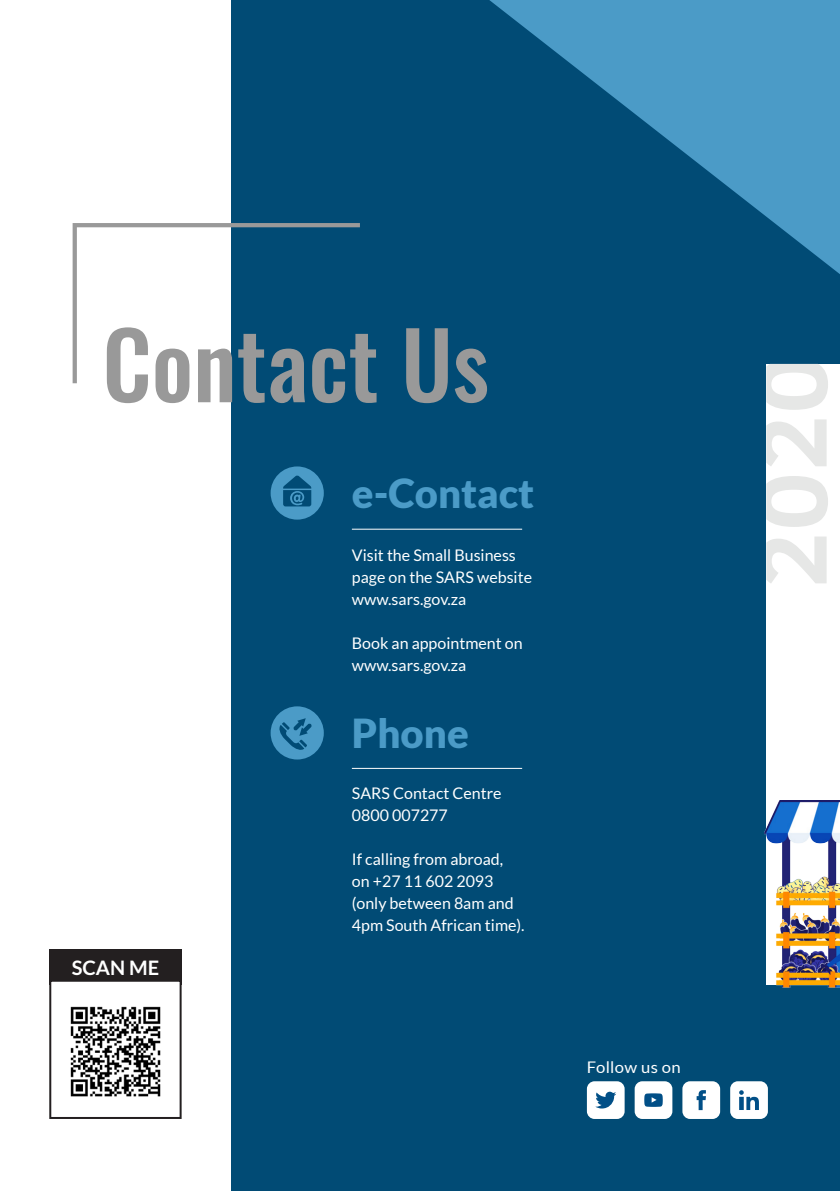
<style>
.page{position:relative;width:840px;height:1191px;background:#fff}
.page>*{position:absolute;margin:0;border:0;box-sizing:border-box;transform-origin:0 0}
.t1{font:900 40px "Lato";color:#4b9bc7}
.t2{font:700 20px "Lato";color:#fff}
.t3{font:16px/22px "Lato";color:#fff}
.t4{font:16px "Lato";letter-spacing:.02em;color:#fff;scale:1.04 1}
</style>
<div class="page">
<div style="left:231px;top:0;width:608px;height:1191px;background:#014b75"></div>
<svg style="left:489px;top:0;width:350px;height:274px"></svg>
<div style="left:765px;top:364px;width:74px;height:620px;background:#fff"></div>
<svg style="left:73px;top:223px;width:287px;height:160px"></svg>
<svg style="left:765px;top:364px;width:62px;height:219px"></svg>
<svg style="left:107px;top:327px;width:380px;height:76px"></svg>
<div style="left:270px;top:466px;width:53px;height:53px;background:#4b9bc7;border-radius:50%"></div>
<svg style="left:283px;top:475px;width:28px;height:31px"></svg>
<div style="left:270px;top:706px;width:53px;height:53px;background:#4b9bc7;border-radius:50%"></div>
<svg style="left:279px;top:718px;width:32px;height:32px"></svg>
<hr style="left:351px;top:768px;width:171px;height:1px;background:#fff">
<hr style="left:351px;top:528px;width:171px;height:1px;background:#fff">
<div style="left:49px;top:949px;width:132px;height:35px;background:#231f20"></div>
<div style="left:50px;top:980px;width:130px;height:138px;background:#fff"></div>
<div style="left:49px;top:979px;width:132px;height:140px;border:2px solid #231f20"></div>
<img style="left:70px;top:1006px;width:91px;height:91px">
<div style="left:586px;top:1081px;width:38px;height:38px;background:#fff;border-radius:8px"></div>
<svg style="left:595px;top:1091px;width:21px;height:17px"></svg>
<div style="left:634px;top:1081px;width:38px;height:38px;background:#fff;border-radius:8px"></div>
<svg style="left:644px;top:1093px;width:18px;height:13px"></svg>
<div style="left:682px;top:1081px;width:37px;height:38px;background:#fff;border-radius:8px"></div>
<svg style="left:696px;top:1090px;width:9px;height:20px"></svg>
<div style="left:729px;top:1081px;width:38px;height:38px;background:#fff;border-radius:8px"></div>
<svg style="left:739px;top:1090px;width:19px;height:20px"></svg>
<img style="left:764px;top:800px;width:75px;height:187px">
<p class="t2" style="left:72px;top:956px;width:89px">SCAN ME</p>
<p class="t1" style="left:351px;top:469px;width:184px">e-Contact</p>
<p class="t3" style="left:351px;top:544px;width:165px">Visit the Small Business</p>
<p class="t3" style="left:351px;top:566px;width:182px">page on the SARS website www.sars.gov.za</p>
<p class="t3" style="left:351px;top:632px;width:172px">Book an appointment on www.sars.gov.za</p>
<p class="t1" style="left:351px;top:709px;width:118px">Phone</p>
<p class="t3" style="left:351px;top:782px;width:151px">SARS Contact Centre</p>
<p class="t3" style="left:351px;top:804px;width:97px">0800 007277</p>
<p class="t3" style="left:351px;top:848px;width:153px">If calling from abroad,</p>
<p class="t3" style="left:351px;top:870px;width:143px">on +27 11 602 2093</p>
<p class="t3" style="left:351px;top:892px;width:163px">(only between 8am and</p>
<p class="t3" style="left:351px;top:914px;width:174px">4pm South African time).</p>
<p class="t4" style="left:586px;top:1058px;width:92px">Follow us on</p>
</div>
